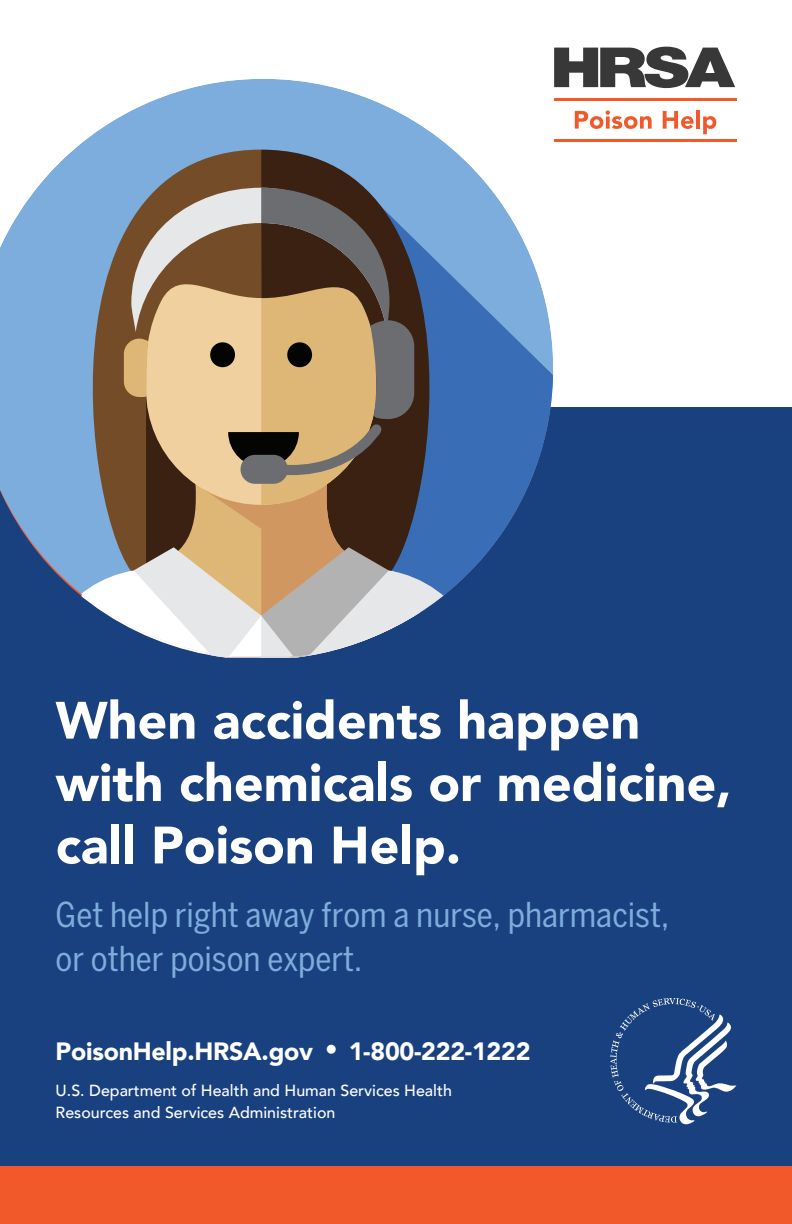
<style>
.page{position:relative;width:792px;height:1224px;background:#fff}
.page>*{position:absolute;margin:0;border:0;box-sizing:border-box;transform-origin:0 0}
.t1{font:900 52px/62.4px "Avenir";color:#fff}
.t2{font:condensed 34px/44px "Benton Sans";color:#7daddc}
.t3{font:900 25px "Avenir";letter-spacing:-.01em;color:#fff}
.t4{font:500 16px/22px "Avenir";color:#fff}
</style>
<div class="page">
<svg style="left:554px;top:47px;width:181px;height:41px"></svg>
<hr style="left:554px;top:99px;width:182px;height:2px;background:#f1592b">
<hr style="left:554px;top:140px;width:182px;height:2px;background:#f1592b">
<svg style="left:575px;top:110px;width:77px;height:19px"></svg>
<svg style="left:663px;top:111px;width:31px;height:18px"></svg>
<hr style="left:696px;top:110px;width:4px;height:19px;background:#f1592b">
<svg style="left:703px;top:116px;width:13px;height:18px"></svg>
<div style="left:0;top:408px;width:792px;height:816px;background:#1a417f"></div>
<svg style="left:610px;top:998px;width:126px;height:127px"></svg>
<div style="left:0;top:1166px;width:792px;height:58px;background:#f1592b"></div>
<svg style="left:0;top:79px;width:453px;height:445px;fill:#7daddc"></svg>
<svg style="left:504px;top:207px;width:49px;height:323px"></svg>
<svg style="left:18px;top:150px;width:243px;height:414px;background:#83a3c3"></svg>
<svg style="left:261px;top:150px;width:243px;height:416px;background:#6287b3"></svg>
<svg style="left:48px;top:188px;width:427px;height:470px;background:#8d8a86"></svg>
<div style="left:241px;top:455px;width:47px;height:29px;background:#6c6d70;border-radius:14px"></div>
<div style="left:210px;top:342px;width:25px;height:25px;background:#040503;border-radius:50%"></div>
<div style="left:287px;top:342px;width:25px;height:25px;background:#040503;border-radius:50%"></div>
<h1 class="t1" style="left:56px;top:688px;width:678px">When accidents happen with chemicals or medicine, call Poison Help.</h1>
<p class="t2" style="left:56px;top:893px;width:615px">Get help right away from a nurse, pharmacist, or other poison expert.</p>
<p class="t3" style="left:56px;top:1030px;width:476px">PoisonHelp.HRSA.gov • 1-800-222-1222</p>
<p class="t4" style="left:56px;top:1079px;width:398px">U.S. Department of Health and Human Services Health<br>Resources and Services Administration</p>
</div>
